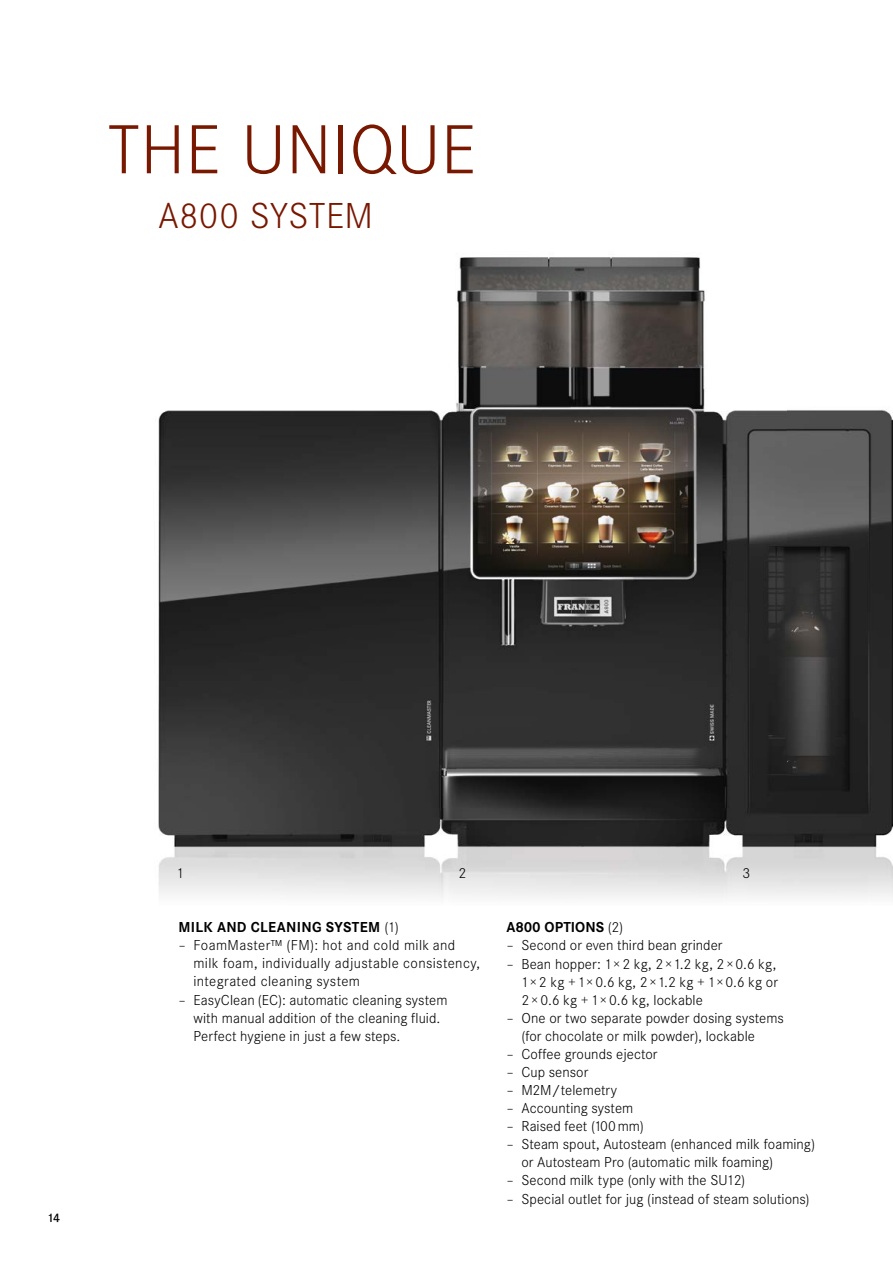
<style>
.page{position:relative;width:893px;height:1263px;background:#fff}
.page>*{position:absolute;margin:0;border:0;box-sizing:border-box;transform-origin:0 0}
.t1{font:300 72px "Corporate S";letter-spacing:.01em;color:#781800}
.t2{font:300 37.5px "Corporate S";color:#781800}
.t3{font:300 15px/18px "Corporate S";letter-spacing:.005em;color:#000}
.t4{font:300 15px/18px "Corporate S";letter-spacing:.025em;color:#000}
.t5{font:700 15px "Corporate S";letter-spacing:.015em;color:#000}
.t6{font:600 12.75px "Corporate S";color:#000}
.s1{font-weight:300}
</style>
<div class="page">
<img style="left:158px;top:257px;width:735px;height:627px">
<h1 class="t1" style="left:108px;top:109px;width:370px">THE UNIQUE</h1>
<h2 class="t2" style="left:158px;top:194px;width:216px">A800 SYSTEM</h2>
<p class="t6" style="left:47px;top:1208px;width:15px">14</p>
<p class="t3" style="left:177px;top:864px;width:9px">1</p>
<p class="t3" style="left:458px;top:864px;width:9px">2</p>
<p class="t3" style="left:742px;top:864px;width:9px">3</p>
<p class="t5" style="left:179px;top:919px;width:222px">MILK AND CLEANING SYSTEM <span class="s1">(1)</span></p>
<p class="t4" style="left:193px;top:936px;width:288px;text-indent:-15px">– FoamMaster™ (FM): hot and cold milk and milk foam, individually adjustable consistency, integrated cleaning system</p>
<p class="t3" style="left:193px;top:991px;width:255px;text-indent:-15px">– EasyClean (EC): automatic cleaning system with manual addition of the cleaning fluid.<br>Perfect hygiene in just a few steps.</p>
<p class="t5" style="left:506px;top:919px;width:118px">A800 OPTIONS <span class="s1">(2)</span></p>
<p class="t3" style="left:506px;top:936px;width:218px">– Second or even third bean grinder</p>
<p class="t3" style="left:521px;top:955px;width:258px;text-indent:-15px">– Bean hopper: 1 × 2 kg, 2 × 1.2 kg, 2 × 0.6 kg,<br>1 × 2 kg + 1 × 0.6 kg, 2 × 1.2 kg + 1 × 0.6 kg or<br>2 × 0.6 kg + 1 × 0.6 kg, lockable</p>
<p class="t3" style="left:521px;top:1009px;width:264px;text-indent:-15px">– One or two separate powder dosing systems (for chocolate or milk powder), lockable</p>
<p class="t3" style="left:506px;top:1045px;width:152px">– Coffee grounds ejector</p>
<p class="t3" style="left:506px;top:1063px;width:83px">– Cup sensor</p>
<p class="t3" style="left:506px;top:1081px;width:112px">– M2M/telemetry</p>
<p class="t3" style="left:506px;top:1099px;width:128px">– Accounting system</p>
<p class="t3" style="left:506px;top:1117px;width:139px">– Raised feet (100 mm)</p>
<p class="t3" style="left:521px;top:1135px;width:295px;text-indent:-15px">– Steam spout, Autosteam (enhanced milk foaming) or Autosteam Pro (automatic milk foaming)</p>
<p class="t3" style="left:506px;top:1171px;width:240px">– Second milk type (only with the SU12)</p>
<p class="t3" style="left:506px;top:1190px;width:305px">– Special outlet for jug (instead of steam solutions)</p>
</div>
